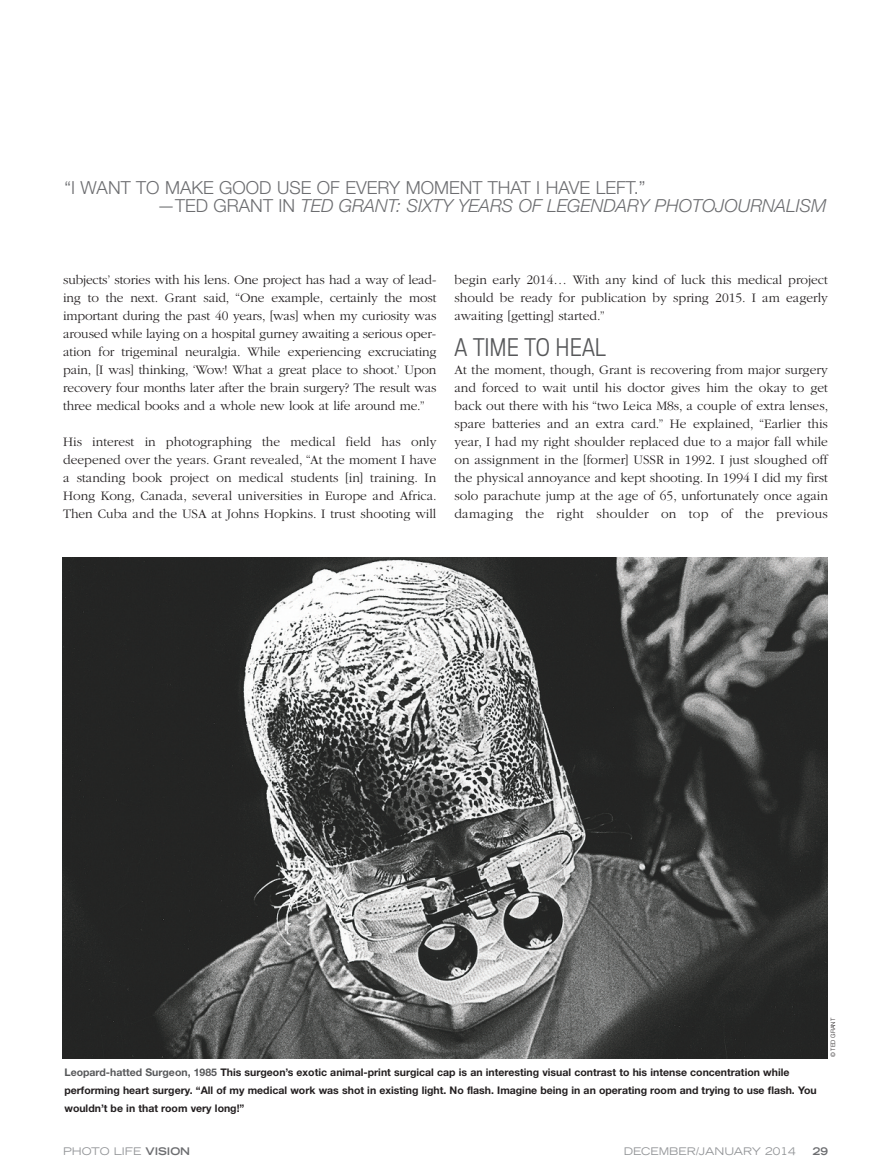
<style>
.page{position:relative;width:891px;height:1175px;background:#fff}
.page>*{position:absolute;margin:0;border:0;box-sizing:border-box;transform-origin:0 0}
.t1{font:300 22.5px "Titling Gothic FB Narrow";color:#57585a}
.t2{font:300 18px/18px "Helvetica Neue LT Std";color:#6c6d70}
.t3{font:300 13.5px/18px "ITC Garamond Std";color:#231f20;text-align:justify}
.t4{font:700 10.5px/18px "Helvetica Neue LT Std";color:#231f20}
.t5{font:expanded 10.5px "Trade Gothic LT Std";color:#939598}
.t6{font:700 expanded 10.5px "Trade Gothic LT Std";color:#6c6d70}
.t7{font:300 6px "Helvetica Neue LT Std";color:#231f20}
.s1{font-style:italic}
.s2{color:#57585a}
.s3{font-weight:700;color:#6c6d70}
</style>
<div class="page">
<img style="left:63px;top:557px;width:765px;height:501px">
<h2 class="t2" style="left:157px;top:180px;width:671px;text-indent:-93px">“I WANT TO MAKE GOOD USE OF EVERY MOMENT THAT I HAVE LEFT.”<br>—TED GRANT IN <span class="s1">TED GRANT: SIXTY YEARS OF LEGENDARY PHOTOJOURNALISM</span></h2>
<p class="t3" style="left:63px;top:271px;width:375px">subjects’ stories with his lens. One project has had a way of lead&shy;ing to the next. Grant said, “One example, certainly the most important during the past 40 years, [was] when my curiosity was aroused while laying on a hospital gurney awaiting a serious oper&shy;ation for trigeminal neuralgia. While experiencing excruciating pain, [I was] thinking, ‘Wow! What a great place to shoot.’ Upon recovery four months later after the brain surgery? The result was three medical books and a whole new look at life around me.”</p>
<p class="t3" style="left:63px;top:433px;width:375px">His interest in photographing the medical field has only deepened over the years. Grant revealed, “At the moment I have a standing book project on medical students [in] training. In Hong Kong, Canada, several universities in Europe and Africa.<br>Then Cuba and the USA at Johns Hopkins. I trust shooting will</p>
<p class="t3" style="left:455px;top:271px;width:375px">begin early 2014… With any kind of luck this medical project should be ready for publication by spring 2015. I am eagerly awaiting [getting] started.”</p>
<h1 class="t1" style="left:454px;top:335px;width:153px">A TIME TO HEAL</h1>
<p class="t3" style="left:454px;top:361px;width:375px">At the moment, though, Grant is recovering from major surgery and forced to wait until his doctor gives him the okay to get back out there with his “two Leica M8s, a couple of extra lenses, spare batteries and an extra card.” He explained, “Earlier this year, I had my right shoulder replaced due to a major fall while on assignment in the [former] USSR in 1992. I just sloughed off the physical annoyance and kept shooting. In 1994 I did my first solo parachute jump at the age of 65, unfortunately once again damaging the right shoulder on top of the previous</p>
<p class="t7" style="left:831px;top:1057px;width:41px;rotate:-90deg">© TED GRANT</p>
<p class="t4" style="left:64px;top:1064px;width:754px"><span class="s2">Leopard-hatted Surgeon, 1985</span> This surgeon’s exotic animal-print surgical cap is an interesting visual contrast to his intense concentration while performing heart surgery. “All of my medical work was shot in existing light. No flash. Imagine being in an operating room and trying to use flash. You wouldn’t be in that room very long!”</p>
<p class="t5" style="left:63px;top:1147px;width:129px">PHOTO LIFE <span class="s3">VISION</span></p>
<p class="t5" style="left:624px;top:1147px;width:173px">DECEMBER/JANUARY 2014</p>
<p class="t6" style="left:813px;top:1147px;width:17px">29</p>
</div>
